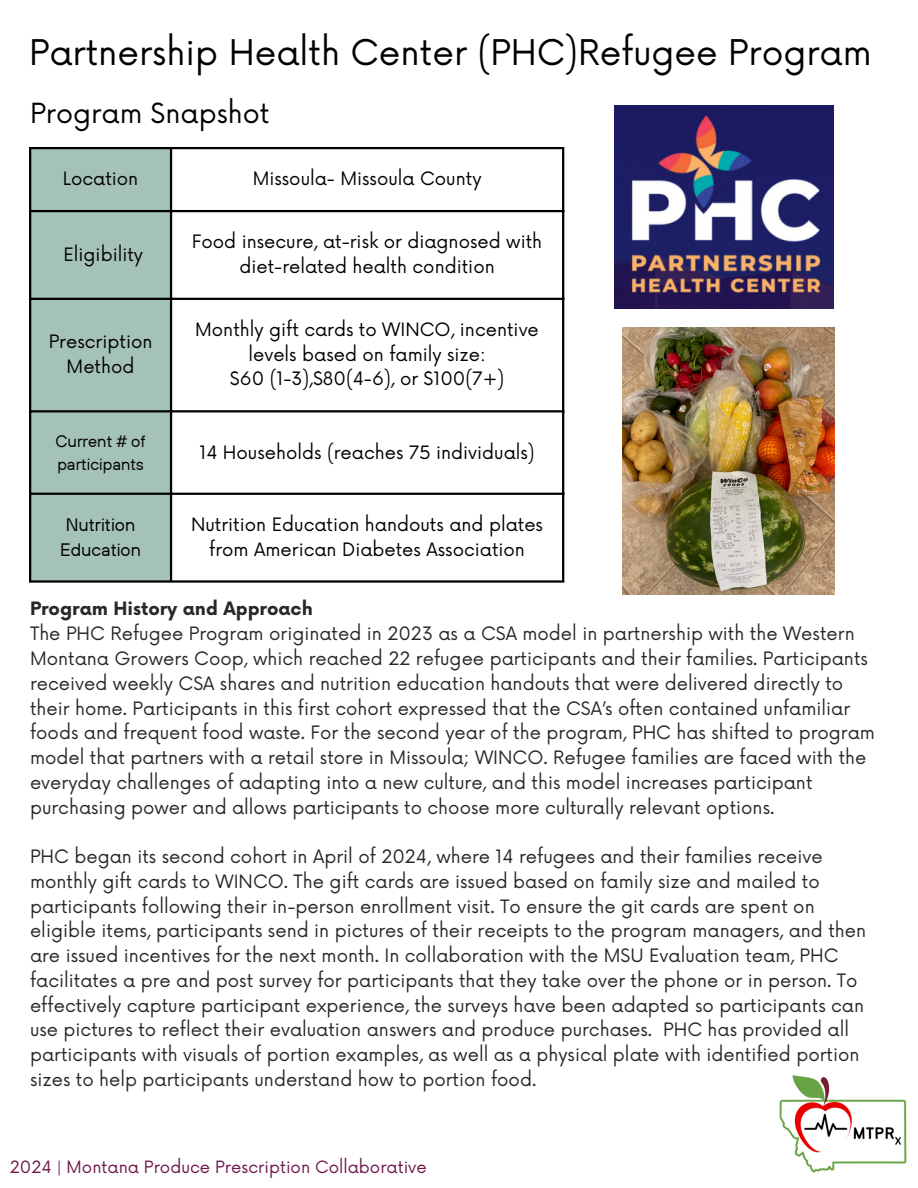
<style>
.page{position:relative;width:918px;height:1188px;background:#fff}
.page>*{position:absolute;margin:0;border:0;box-sizing:border-box;transform-origin:0 0}
.t1{font:34.5px "Now";color:#000}
.t2{font:27px "Now";color:#000}
.t3{font:18px/24.8px "Now";color:#272926}
.t4{font:18px/24.8px "Now";color:#000;text-align:center}
.t5{font:700 18px "Now";color:#272926}
.t6{font:18px/24.8px "TT Hoves";color:#000;text-align:center}
.t7{font:16.5px "Now";color:#6d1848}
.t8{font:16.5px/22.5px "TT Hoves";color:#000}
</style>
<div class="page">
<div style="left:31px;top:149px;width:139px;height:431px;background:#a5c2b6"></div>
<hr style="left:29px;top:149px;width:2px;height:431px;background:#000">
<hr style="left:170px;top:149px;width:2px;height:431px;background:#000">
<hr style="left:562px;top:149px;width:2px;height:431px;background:#000">
<hr style="left:29px;top:147px;width:535px;height:2px;background:#000">
<hr style="left:29px;top:210px;width:535px;height:2px;background:#000">
<hr style="left:29px;top:298px;width:535px;height:2px;background:#000">
<hr style="left:29px;top:410px;width:535px;height:2px;background:#000">
<hr style="left:29px;top:493px;width:535px;height:2px;background:#000">
<hr style="left:29px;top:580px;width:535px;height:3px;background:#000">
<img style="left:614px;top:105px;width:220px;height:204px">
<img style="left:779px;top:1075px;width:128px;height:98px">
<img style="left:623px;top:328px;width:211px;height:266px">
<p class="t1" style="left:29px;top:33px;width:844px">Partnership Health Center (PHC)Refugee Program</p>
<p class="t2" style="left:30px;top:98px;width:241px">Program Snapshot</p>
<h1 class="t4" style="left:63px;top:167px;width:77px">Location</h1>
<h2 class="t4" style="left:253px;top:167px;width:230px">Missoula- Missoula County</h2>
<p class="t4" style="left:63px;top:243px;width:81px">Eligibility</p>
<p class="t4" style="left:49px;top:330px;width:105px">Prescription<br>Method</p>
<p class="t4" style="left:192px;top:230px;width:352px">Food insecure, at-risk or diagnosed with diet-related health condition</p>
<p class="t4" style="left:195px;top:318px;width:345px">Monthly gift cards to WINCO, incentive levels based on family size:</p>
<p class="t4" style="left:230px;top:368px;width:276px">$60 (1-3),$80(4-6), or $100(7+)</p>
<p class="t8" style="left:56px;top:430px;width:91px">Current # of participants</p>
<p class="t4" style="left:199px;top:441px;width:337px">14 Households (reaches 75 individuals)</p>
<p class="t6" style="left:60px;top:512px;width:82px">Nutrition<br>Education</p>
<p class="t4" style="left:191px;top:513px;width:353px">Nutrition Education handouts and plates from American Diabetes Association</p>
<p class="t5" style="left:30px;top:598px;width:284px">Program History and Approach</p>
<p class="t3" style="left:30px;top:623px;width:847px">The PHC Refugee Program originated in 2023 as a CSA model in partnership with the Western Montana Growers Coop, which reached 22 refugee participants and their families. Participants received weekly CSA shares and nutrition education handouts that were delivered directly to their home. Participants in this first cohort expressed that the CSA’s often contained unfamiliar foods and frequent food waste. For the second year of the program, PHC has shifted to program model that partners with a retail store in Missoula; WINCO. Refugee families are faced with the everyday challenges of adapting into a new culture, and this model increases participant purchasing power and allows participants to choose more culturally relevant options.</p>
<p class="t3" style="left:30px;top:845px;width:838px">PHC began its second cohort in April of 2024, where 14 refugees and their families receive monthly gift cards to WINCO. The gift cards are issued based on family size and mailed to participants following their in-person enrollment visit. To ensure the git cards are spent on eligible items, participants send in pictures of their receipts to the program managers, and then are issued incentives for the next month. In collaboration with the MSU Evaluation team, PHC facilitates a pre and post survey for participants that they take over the phone or in person. To effectively capture participant experience, the surveys have been adapted so participants can use pictures to reflect their evaluation answers and produce purchases. PHC has provided all participants with visuals of portion examples, as well as a physical plate with identified portion sizes to help participants understand how to portion food.</p>
<p class="t7" style="left:10px;top:1158px;width:419px">2024 | Montana Produce Prescription Collaborative</p>
</div>
